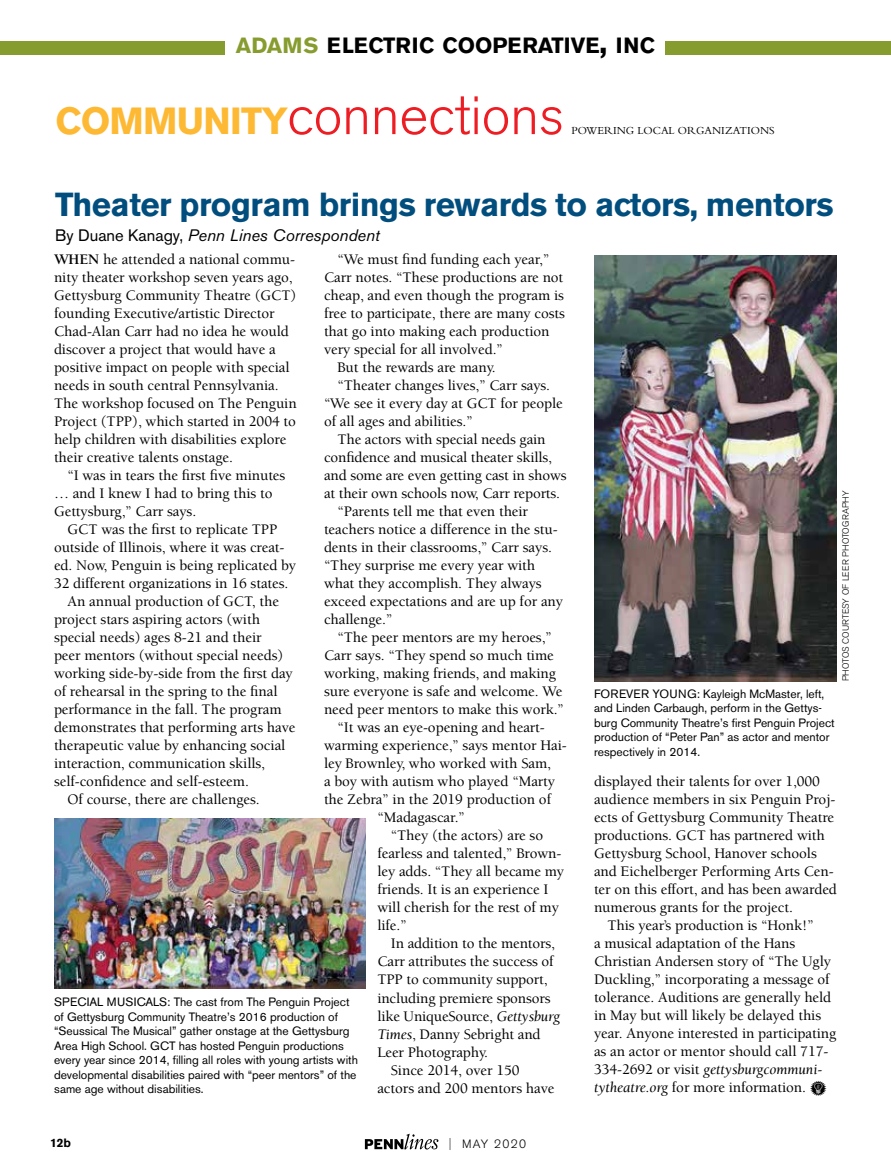
<style>
.page{position:relative;width:891px;height:1175px;background:#fff}
.page>*{position:absolute;margin:0;border:0;box-sizing:border-box;transform-origin:0 0}
.t1{font:300 55.5px "Akzidenz Grotesk BE";letter-spacing:-.005em;color:#ed1d24}
.t2{font:700 33px "Akzidenz Grotesk BE";letter-spacing:-.015em;color:#014e7e}
.t3{font:700 21.9px "Akzidenz Grotesk BE";color:#000}
.t4{font:italic 16.5px "Akzidenz Grotesk BE";color:#000}
.t5{font:500 15px/18px "Berkeley Std";letter-spacing:-.005em;color:#000}
.t6{font:italic 15px "Berkeley Std";letter-spacing:-.005em;color:#000}
.t7{font:12px/14.4px "Akzidenz Grotesk BE";color:#000}
.t8{font:300 12px "Akzidenz Grotesk BE";letter-spacing:.11em;color:#000}
.t9{font:700 12px "Akzidenz Grotesk BE";color:#000}
.t10{font:11.25px "Bembo";color:#000}
.t11{font:300 9px "Akzidenz Grotesk BE";letter-spacing:.02em;color:#000}
.s1{color:#879c2f}
.s2{font-size:31.2px}
.s3{font-weight:700;font-size:37.5px;color:#fdb933}
.s4{font-style:normal}
.s5{font-weight:400;font-style:italic}
.s6{font-weight:700}
.s7{font-stretch:condensed}
.s8{font-weight:500;font-style:normal}
.s9{font-family:"PF Household Items";font-weight:400}
</style>
<div class="page">
<img style="left:54px;top:819px;width:311px;height:169px">
<svg style="left:365px;top:1133px;width:73px;height:16px"></svg>
<img style="left:594px;top:255px;width:243px;height:427px">
<div style="left:665px;top:41px;width:226px;height:13px;background:#879c2f"></div>
<div style="left:0;top:41px;width:225px;height:13px;background:#879c2f"></div>
<h3 class="t3" style="left:236px;top:33px;width:421px"><span class="s1">ADAMS</span> ELECTRIC COOPERATIVE<span class="s2">,</span> INC</h3>
<h1 class="t1" style="left:56px;top:84px;width:510px"><span class="s3">COMMUNITY</span>connections</h1>
<p class="t10" style="left:572px;top:124px;width:205px">POWERING LOCAL ORGANIZATIONS</p>
<h2 class="t2" style="left:55px;top:185px;width:780px">Theater program brings rewards to actors, mentors</h2>
<p class="t4" style="left:55px;top:226px;width:326px"><span class="s4">By Duane Kanagy,</span> Penn Lines Correspondent</p>
<p class="t5" style="left:338px;top:251px;width:213px">“We must find funding each year,”</p>
<p class="t5" style="left:324px;top:269px;width:241px">Carr notes. “These productions are not</p>
<p class="t5" style="left:324px;top:287px;width:242px">cheap, and even though the program is</p>
<p class="t5" style="left:324px;top:305px;width:243px">free to participate, there are many costs</p>
<p class="t5" style="left:324px;top:323px;width:227px">that go into making each production</p>
<p class="t5" style="left:324px;top:341px;width:180px">very special for all involved.”</p>
<p class="t5" style="left:338px;top:359px;width:160px">But the rewards are many.</p>
<p class="t5" style="left:338px;top:377px;width:214px">“Theater changes lives,” Carr says.</p>
<p class="t5" style="left:324px;top:395px;width:240px">“We see it every day at GCT for people</p>
<p class="t5" style="left:324px;top:413px;width:150px">of all ages and abilities.”</p>
<p class="t5" style="left:338px;top:431px;width:210px">The actors with special needs gain</p>
<p class="t5" style="left:324px;top:449px;width:230px">confidence and musical theater skills,</p>
<p class="t5" style="left:324px;top:467px;width:244px">and some are even getting cast in shows</p>
<p class="t5" style="left:324px;top:485px;width:238px">at their own schools now, Carr reports.</p>
<p class="t5" style="left:338px;top:503px;width:192px">“Parents tell me that even their</p>
<p class="t5" style="left:324px;top:521px;width:235px">teachers notice a difference in the stu-</p>
<p class="t5" style="left:324px;top:539px;width:229px">dents in their classrooms,” Carr says.</p>
<p class="t5" style="left:324px;top:557px;width:213px">“They surprise me every year with</p>
<p class="t5" style="left:324px;top:575px;width:219px">what they accomplish. They always</p>
<p class="t5" style="left:324px;top:593px;width:241px">exceed expectations and are up for any</p>
<p class="t5" style="left:324px;top:611px;width:70px">challenge.”</p>
<p class="t5" style="left:338px;top:629px;width:216px">“The peer mentors are my heroes,”</p>
<p class="t5" style="left:324px;top:647px;width:231px">Carr says. “They spend so much time</p>
<p class="t5" style="left:324px;top:665px;width:234px">working, making friends, and making</p>
<p class="t5" style="left:324px;top:683px;width:240px">sure everyone is safe and welcome. We</p>
<p class="t5" style="left:324px;top:701px;width:242px">need peer mentors to make this work.”</p>
<p class="t5" style="left:338px;top:719px;width:209px">“It was an eye-opening and heart-</p>
<p class="t5" style="left:324px;top:737px;width:244px">warming experience,” says mentor Hai-</p>
<p class="t5" style="left:324px;top:755px;width:229px">ley Brownley, who worked with Sam,</p>
<p class="t5" style="left:324px;top:773px;width:233px">a boy with autism who played “Marty</p>
<p class="t5" style="left:324px;top:791px;width:229px">the Zebra” in the 2019 production of</p>
<p class="t5" style="left:377px;top:809px;width:89px">“Madagascar.”</p>
<p class="t5" style="left:391px;top:827px;width:154px">“They (the actors) are so</p>
<p class="t5" style="left:377px;top:845px;width:186px">fearless and talented,” Brown-</p>
<p class="t5" style="left:377px;top:863px;width:188px">ley adds. “They all became my</p>
<p class="t5" style="left:377px;top:881px;width:173px">friends. It is an experience I</p>
<p class="t5" style="left:377px;top:899px;width:183px">will cherish for the rest of my</p>
<p class="t5" style="left:377px;top:917px;width:31px">life.”</p>
<p class="t5" style="left:391px;top:935px;width:166px">In addition to the mentors,</p>
<p class="t5" style="left:377px;top:953px;width:178px">Carr attributes the success of</p>
<p class="t5" style="left:377px;top:971px;width:172px">TPP to community support,</p>
<p class="t5" style="left:377px;top:989px;width:175px">including premiere sponsors</p>
<p class="t5" style="left:377px;top:1007px;width:184px">like UniqueSource, <span class="s5">Gettysburg</span></p>
<p class="t5" style="left:377px;top:1025px;width:165px"><span class="s5">Times</span>, Danny Sebright and</p>
<p class="t5" style="left:377px;top:1043px;width:112px">Leer Photography.</p>
<p class="t5" style="left:391px;top:1061px;width:130px">Since 2014, over 150</p>
<p class="t5" style="left:377px;top:1079px;width:179px">actors and 200 mentors have</p>
<p class="t5" style="left:54px;top:251px;width:244px"><span class="s6">When</span> he attended a national commu&shy;nity theater workshop seven years ago, Gettysburg Community Theatre (GCT) founding Executive/artistic Director Chad-Alan Carr had no idea he would discover a project that would have a positive impact on people with special needs in south central Pennsylvania.<br>The workshop focused on The Penguin Project (TPP), which started in 2004 to help children with disabilities explore their creative talents onstage.</p>
<p class="t5" style="left:54px;top:467px;width:233px;text-indent:14px">“I was in tears the first five minutes … and I knew I had to bring this to<br>Gettysburg,” Carr says.</p>
<p class="t5" style="left:68px;top:521px;width:212px">GCT was the first to replicate TPP</p>
<p class="t5" style="left:54px;top:539px;width:232px">outside of Illinois, where it was creat-</p>
<p class="t5" style="left:54px;top:557px;width:244px">ed. Now, Penguin is being replicated by</p>
<p class="t5" style="left:54px;top:575px;width:236px">32 different organizations in 16 states.</p>
<p class="t5" style="left:68px;top:593px;width:213px">An annual production of GCT, the</p>
<p class="t5" style="left:54px;top:611px;width:208px">project stars aspiring actors (with</p>
<p class="t5" style="left:54px;top:629px;width:209px">special needs) ages 8-21 and their</p>
<p class="t5" style="left:54px;top:647px;width:231px">peer mentors (without special needs)</p>
<p class="t5" style="left:54px;top:665px;width:240px">working side-by-side from the first day</p>
<p class="t5" style="left:54px;top:683px;width:225px">of rehearsal in the spring to the final</p>
<p class="t5" style="left:54px;top:701px;width:229px">performance in the fall. The program</p>
<p class="t5" style="left:54px;top:719px;width:243px">demonstrates that performing arts have</p>
<p class="t5" style="left:54px;top:737px;width:233px">therapeutic value by enhancing social</p>
<p class="t5" style="left:54px;top:755px;width:213px">interaction, communication skills,</p>
<p class="t5" style="left:54px;top:773px;width:196px">self-confidence and self-esteem.</p>
<p class="t5" style="left:68px;top:791px;width:194px">Of course, there are challenges.</p>
<p class="t7" style="left:54px;top:995px;width:305px">SPECIAL MUSICALS: The cast from The Penguin Project of Gettysburg Community Theatre’s 2016 production of “Seussical The Musical” gather onstage at the Gettysburg Area High School. GCT has hosted Penguin productions every year since 2014, filling all roles with young artists with developmental disabilities paired with “peer mentors” of the same age without disabilities.</p>
<p class="t9" style="left:50px;top:1135px;width:22px">12b</p>
<p class="t8" style="left:449px;top:1137px;width:79px"><span class="s7">|</span> MAY 2020</p>
<p class="t11" style="left:841px;top:681px;width:191px;rotate:-90deg">Photos co urtesy o f Leer Photography</p>
<p class="t7" style="left:594px;top:686px;width:242px">FOREVER YOUNG: Kayleigh McMaster, left, and Linden Carbaugh, perform in the Gettys&shy;burg Community Theatre’s first Penguin Project production of “Peter Pan” as actor and mentor respectively in 2014.</p>
<p class="t5" style="left:594px;top:772px;width:228px">displayed their talents for over 1,000</p>
<p class="t5" style="left:594px;top:790px;width:243px">audience members in six Penguin Proj-</p>
<p class="t5" style="left:594px;top:808px;width:242px">ects of Gettysburg Community Theatre</p>
<p class="t5" style="left:594px;top:826px;width:232px">productions. GCT has partnered with</p>
<p class="t5" style="left:594px;top:844px;width:224px">Gettysburg School, Hanover schools</p>
<p class="t5" style="left:594px;top:862px;width:241px">and Eichelberger Performing Arts Cen-</p>
<p class="t5" style="left:594px;top:880px;width:244px">ter on this effort, and has been awarded</p>
<p class="t5" style="left:594px;top:898px;width:201px">numerous grants for the project.</p>
<p class="t5" style="left:608px;top:916px;width:208px">This year’s production is “Honk!”</p>
<p class="t5" style="left:594px;top:934px;width:203px">a musical adaptation of the Hans</p>
<p class="t5" style="left:594px;top:952px;width:239px">Christian Andersen story of “The Ugly</p>
<p class="t5" style="left:594px;top:970px;width:237px">Duckling,” incorporating a message of</p>
<p class="t5" style="left:594px;top:988px;width:239px">tolerance. Auditions are generally held</p>
<p class="t5" style="left:594px;top:1006px;width:229px">in May but will likely be delayed this</p>
<p class="t5" style="left:594px;top:1024px;width:244px">year. Anyone interested in participating</p>
<p class="t5" style="left:594px;top:1042px;width:236px">as an actor or mentor should call 717-</p>
<p class="t6" style="left:594px;top:1061px;width:230px"><span class="s8">334-2692 or visit</span> gettysburgcommuni-</p>
<p class="t5" style="left:594px;top:1078px;width:235px"><span class="s5">tytheatre.org</span> for more information. <span class="s9">l</span></p>
</div>
